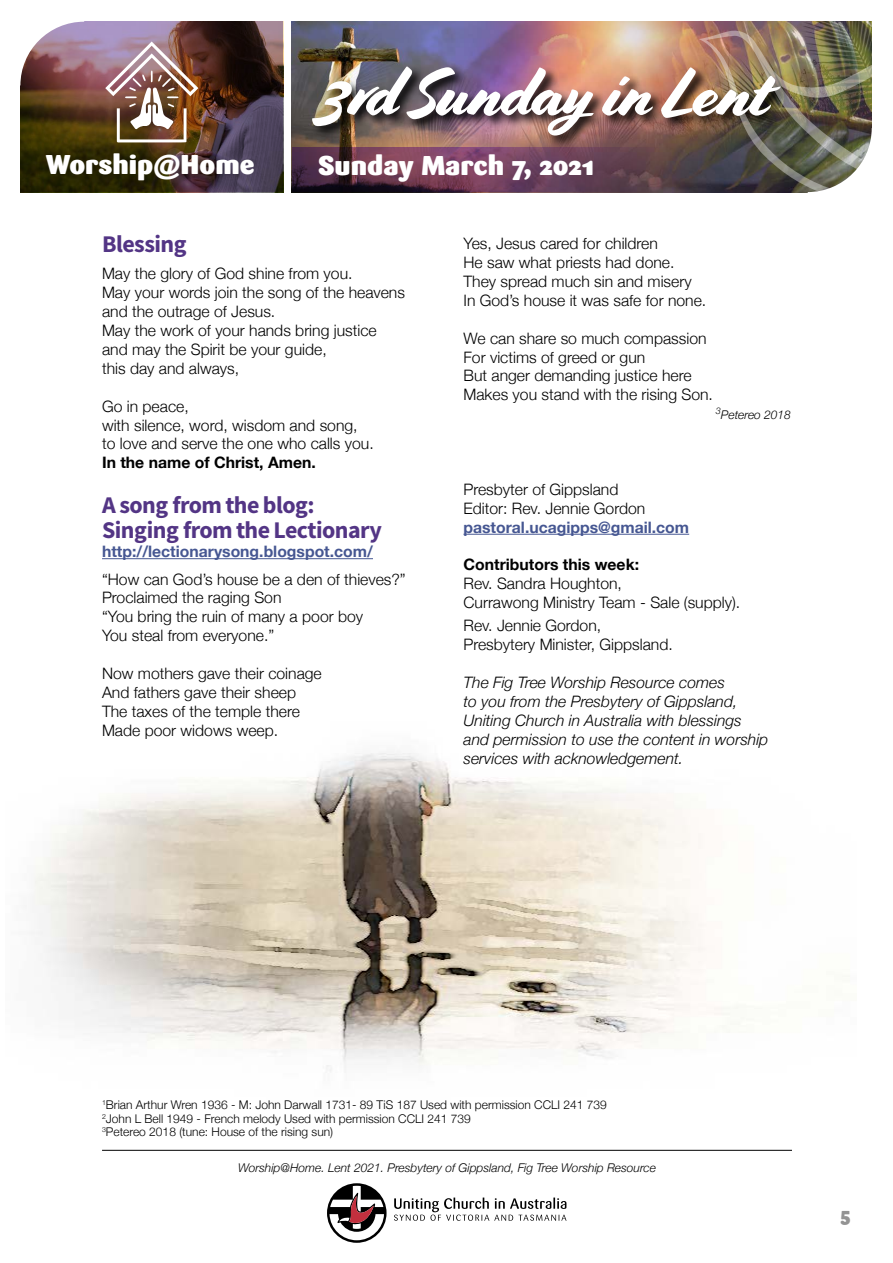
<style>
.page{position:relative;width:893px;height:1263px;background:#fff}
.page>*{position:absolute;margin:0;border:0;box-sizing:border-box;transform-origin:0 0}
.t1{font:67.5px "Cortado";letter-spacing:-.045em;color:#fff}
.t2{font:900 27px "Sari";color:#fff}
.t3{font:24px/25.5px "Source Sans Variable";letter-spacing:-.02em;color:#533585}
.t4{font:900 19.5px "Sari";color:#939393}
.t5{font:300 15.75px/18.9px "Helvetica Neue";color:#000}
.t6{font:italic 300 15.75px/18.9px "Helvetica Neue";color:#000}
.t7{font:700 15.75px "Helvetica Neue";color:#465792}
.t8{font:700 15.75px "Helvetica Neue";color:#000}
.t9{font:300 12px/13.5px "Helvetica Neue";color:#000}
.t10{font:italic 300 12px "Helvetica Neue";color:#000}
</style>
<div class="page">
<img style="left:31px;top:753px;width:819px;height:397px">
<svg style="left:394px;top:1197px;width:172px;height:24px"></svg>
<svg style="left:327px;top:1183px;width:60px;height:60px"></svg>
<hr style="left:102px;top:1150px;width:690px;height:1px;background:#000">
<img style="left:292px;top:22px;width:407px;height:170px">
<img style="left:20px;top:22px;width:263px;height:170px">
<img style="left:105px;top:42px;width:93px;height:100px">
<svg style="left:292px;top:148px;width:394px;height:44px;background:#623a4f"></svg>
<svg style="left:20px;top:21px;width:64px;height:64px"></svg>
<div style="left:311px;top:65px;width:483px;height:85px;background:#000;opacity:.91"></div>
<img style="left:699px;top:22px;width:173px;height:171px">
<hr style="left:102px;top:558px;width:271px;height:1px;background:#465792">
<hr style="left:463px;top:534px;width:226px;height:1px;background:#465792">
<h2 class="t2" style="left:46px;top:148px;width:210px">Worship@Home</h2>
<h1 class="t1" style="left:320px;top:54px;width:454px">3rd Sunday in Lent</h1>
<h2 class="t2" style="left:318px;top:148px;width:278px">Sunday March 7, 2021</h2>
<h3 class="t3" style="left:102px;top:231px;width:86px">Blessing</h3>
<p class="t5" style="left:102px;top:263px;width:304px">May the glory of God shine from you.<br>May your words join the song of the heavens and the outrage of Jesus.<br>May the work of your hands bring justice and may the Spirit be your guide,<br>this day and always,</p>
<p class="t5" style="left:102px;top:395px;width:273px">Go in peace,<br>with silence, word, wisdom and song, to love and serve the one who calls you.</p>
<p class="t8" style="left:102px;top:450px;width:215px">In the name of Christ, Amen.</p>
<h3 class="t3" style="left:102px;top:492px;width:281px">A song from the blog:<br>Singing from the Lectionary</h3>
<p class="t7" style="left:102px;top:539px;width:272px">http://lectionarysong.blogspot.com/</p>
<p class="t5" style="left:102px;top:568px;width:305px">“How can God’s house be a den of thieves?”<br>Proclaimed the raging Son<br>“You bring the ruin of many a poor boy<br>You steal from everyone.”</p>
<p class="t5" style="left:102px;top:663px;width:221px">Now mothers gave their coinage<br>And fathers gave their sheep<br>The taxes of the temple there<br>Made poor widows weep.</p>
<p class="t5" style="left:463px;top:233px;width:244px">Yes, Jesus cared for children<br>He saw what priests had done.<br>They spread much sin and misery<br>In God’s house it was safe for none.</p>
<p class="t5" style="left:463px;top:327px;width:251px">We can share so much compassion<br>For victims of greed or gun<br>But anger demanding justice here<br>Makes you stand with the rising Son.</p>
<p class="t10" style="left:716px;top:405px;width:77px"><sup>3</sup>Petereo 2018</p>
<p class="t5" style="left:463px;top:479px;width:183px">Presbyter of Gippsland<br>Editor: Rev. Jennie Gordon</p>
<p class="t7" style="left:463px;top:515px;width:227px">pastoral.ucagipps@gmail.com</p>
<p class="t8" style="left:463px;top:552px;width:177px">Contributors this week:</p>
<p class="t5" style="left:463px;top:573px;width:278px">Rev. Sandra Houghton,<br>Currawong Ministry Team - Sale (supply).</p>
<p class="t5" style="left:463px;top:615px;width:211px">Rev. Jennie Gordon,<br>Presbytery Minister, Gippsland.</p>
<p class="t6" style="left:463px;top:672px;width:306px">The Fig Tree Worship Resource comes<br>to you from the Presbytery of Gippsland, Uniting Church in Australia with blessings and permission to use the content in worship services with acknowledgement.</p>
<p class="t9" style="left:102px;top:1097px;width:506px"><sup>1</sup>Brian Arthur Wren 1936 - M: John Darwall 1731- 89 TiS 187 Used with permission CCLI 241 739<br><sup>2</sup>John L Bell 1949 - French melody Used with permission CCLI 241 739<br><sup>3</sup>Petereo 2018 (tune: House of the rising sun)</p>
<p class="t10" style="left:238px;top:1158px;width:419px">Worship@Home. Lent 2021. Presbytery of Gippsland, Fig Tree Worship Resource</p>
<p class="t4" style="left:840px;top:1202px;width:11px">5</p>
</div>
